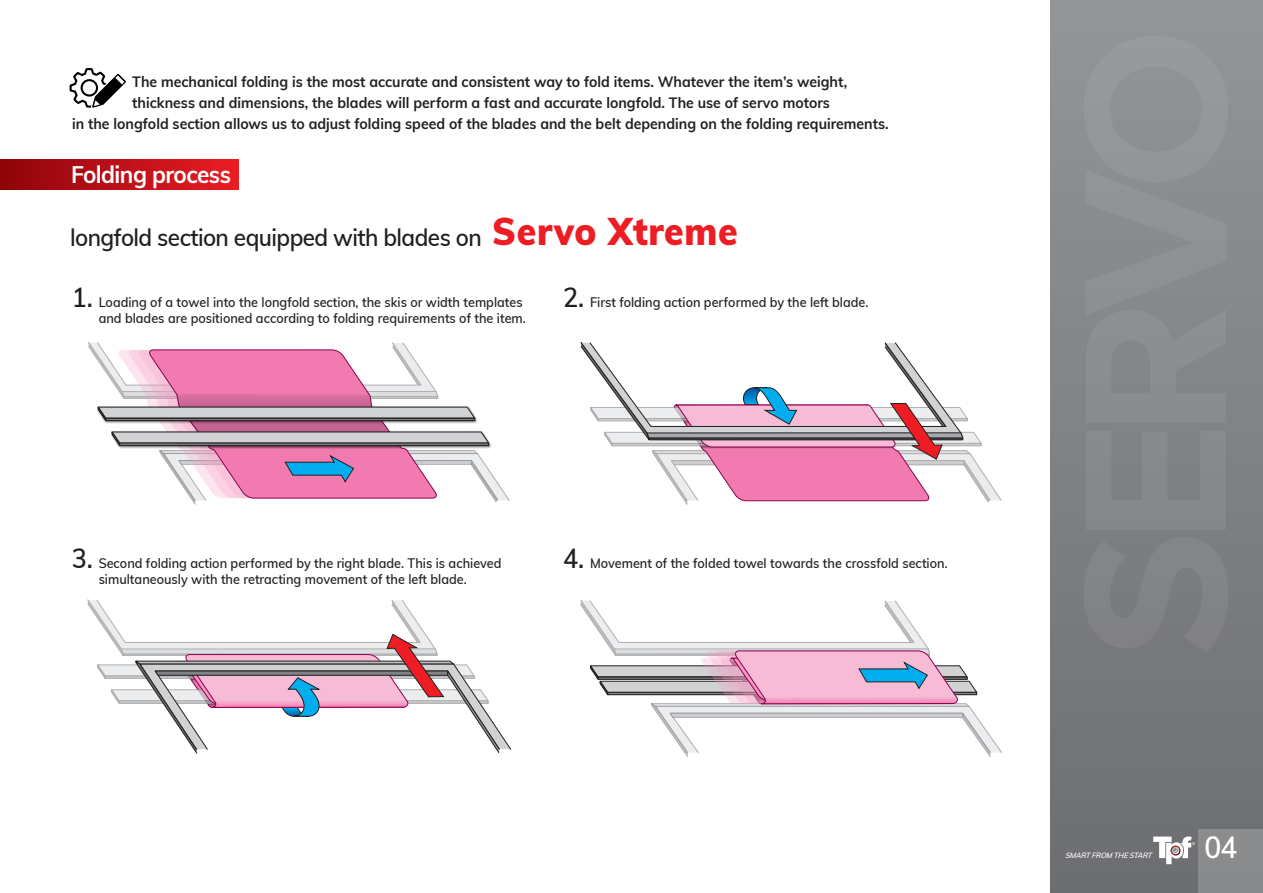
<style>
.page{position:relative;width:1263px;height:893px;background:#fff}
.page>*{position:absolute;margin:0;border:0;box-sizing:border-box;transform-origin:0 0}
.t1{font:900 37.8px "Muli";letter-spacing:.02em;color:#ee1d23;scale:.94 1}
.t2{font:600 30px "Muli";color:#fff;scale:.94 1}
.t3{font:600 24px "Muli";letter-spacing:-.025em;color:#231f20;scale:.94 1}
.t4{font:700 24px "Muli";letter-spacing:-.025em;color:#fff;scale:.94 1}
.t5{font:700 15px "Muli";color:#231f20;scale:.94 1}
.t6{font:600 13.5px/16.2px "Muli";color:#231f20;text-align:right;scale:.94 1}
.t7{font:italic 600 7.5px "Muli";color:#fff}
.t8{font:700 7.35px "Proxima Nova";color:#fff}
.s1{font-size:27px}
</style>
<div class="page">
<div style="left:1050px;top:0;width:213px;height:893px;background:linear-gradient(to bottom,#939598,#6d6e71)"></div>
<div style="left:1198px;top:829px;width:65px;height:64px;background:#8a8b8d"></div>
<svg style="left:1153px;top:836px;width:39px;height:28px"></svg>
<svg style="left:1084px;top:537px;width:144px;height:116px;background:#7d7f82"></svg>
<div style="left:1086px;top:431px;width:140px;height:99px;background:#85878a"></div>
<svg style="left:1083px;top:36px;width:145px;height:387px;background:#8c8e91"></svg>
<svg style="left:580px;top:600px;width:422px;height:157px"></svg>
<svg style="left:88px;top:600px;width:423px;height:154px"></svg>
<svg style="left:580px;top:342px;width:421px;height:163px"></svg>
<svg style="left:88px;top:342px;width:421px;height:162px"></svg>
<svg style="left:70px;top:68px;width:56px;height:40px"></svg>
<div style="left:0;top:160px;width:239px;height:29px;background:linear-gradient(to right,#8e0309,#eb1d25)"></div>
<p class="t5" style="left:132px;top:71px;width:762px">The mechanical folding is the most accurate and consistent way to fold items. Whatever the item’s weight,</p>
<p class="t5" style="left:132px;top:92px;width:744px">thickness and dimensions, the blades will perform a fast and accurate longfold. The use of servo motors</p>
<p class="t5" style="left:72px;top:113px;width:870px">in the longfold section allows us to adjust folding speed of the blades and the belt depending on the folding requirements.</p>
<h3 class="t4" style="left:71px;top:157px;width:172px">Folding process</h3>
<h3 class="t3" style="left:70px;top:220px;width:439px">longfold section equipped with blades on</h3>
<p class="t6" style="left:72px;top:293px;width:485px"><span class="s1">1.</span> Loading of a towel into the longfold section, the skis or width templates and blades are positioned according to folding requirements of the item.</p>
<p class="t6" style="left:563px;top:293px;width:326px"><span class="s1">2.</span> First folding action performed by the left blade.</p>
<h1 class="t1" style="left:492px;top:204px;width:263px">Servo Xtreme</h1>
<p class="t6" style="left:72px;top:555px;width:459px;text-align:center"><span class="s1">3.</span> Second folding action performed by the right blade. This is achieved simultaneously with the retracting movement of the left blade.</p>
<p class="t6" style="left:563px;top:555px;width:411px"><span class="s1">4.</span> Movement of the folded towel towards the crossfold section.</p>
<p class="t7" style="left:1065px;top:850px;width:91px">SMARTFROM THESTART</p>
<p class="t8" style="left:1192px;top:840px;width:5px">®</p>
<h2 class="t2" style="left:1204px;top:825px;width:37px">04</h2>
</div>
